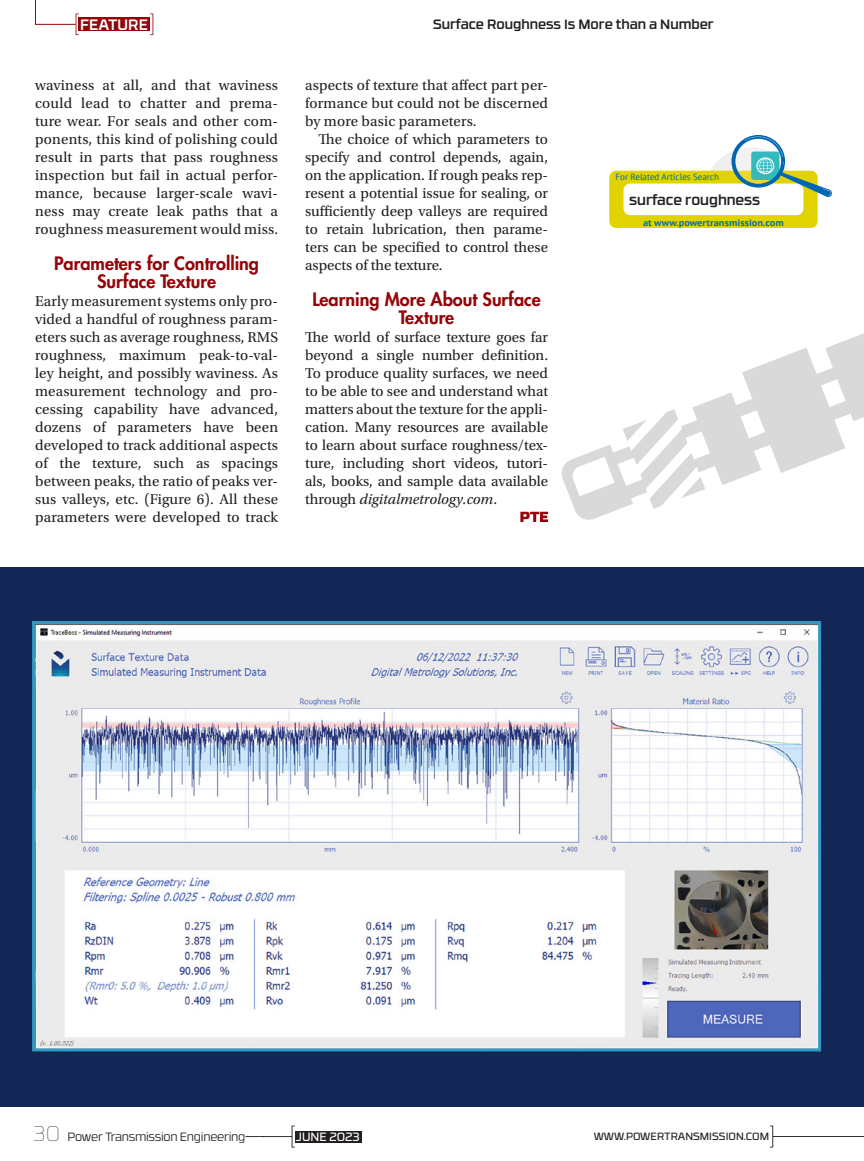
<style>
.page{position:relative;width:864px;height:1161px;background:#fff}
.page>*{position:absolute;margin:0;border:0;box-sizing:border-box;transform-origin:0 0}
.Feature_Body_Text_He{font:800 18px/18px "Futura Std";color:#940408;text-align:center}
.Body_Text_after_Head{font:15px/18px "Utopia Std";letter-spacing:.01em;color:#231f20;text-align:justify}
.Body_Text{font:15px/18px "Utopia Std";color:#231f20;text-align:justify}
.t1{font:500 15px "RB No 3.1";color:#fff}
.TOC_Article_Head{font:500 14.4px "RB No 3.1";color:#231f20}
.Feature_Running_Titl{font:500 13.5px "RB No 3.1";color:#231f20}
.t2{font:300 12px "RB No 3.1";letter-spacing:-.02em;color:#231f20}
.t3{font:12px "RB No 3.1";color:#fff}
.t4{font:10.5px "RB No 3.1";color:#231f20}
.t5{font:700 9px "PT Sans Caption";color:#0066b3}
.t6{font:9px "PT Sans";color:#0066b3}
.s1{font-style:italic}
.s2{font-weight:100;font-size:21px}
</style>
<div class="page">
<svg style="left:562px;top:170px;width:302px;height:350px"></svg>
<div style="left:0;top:567px;width:864px;height:540px;background:#132656"></div>
<svg style="left:32px;top:621px;width:790px;height:431px"></svg>
<svg style="left:520px;top:512px;width:28px;height:10px"></svg>
<div style="left:609px;top:171px;width:209px;height:57px;background:#e1d201;border-radius:7px"></div>
<div style="left:624px;top:184px;width:179px;height:31px;background:#fff;border-radius:7px"></div>
<svg style="left:707px;top:135px;width:125px;height:84px"></svg>
<svg style="left:245px;top:1126px;width:50px;height:22px"></svg>
<svg style="left:770px;top:1126px;width:94px;height:22px"></svg>
<div style="left:295px;top:1131px;width:67px;height:11px;background:#231f20"></div>
<div style="left:79px;top:17px;width:71px;height:14px;background:#940408"></div>
<svg style="left:76px;top:14px;width:3px;height:21px"></svg>
<svg style="left:35px;top:0;width:1px;height:24px"></svg>
<hr style="left:35px;top:24px;width:41px;height:1px;background:#940408">
<svg style="left:150px;top:14px;width:3px;height:21px"></svg>
<p class="t1" style="left:80px;top:13px;width:69px">FEATURE</p>
<p class="Feature_Running_Titl" style="left:433px;top:14px;width:282px">Surface Roughness Is More than a Number</p>
<p class="Body_Text" style="left:35px;top:76px;width:245px">waviness at all, and that waviness could lead to chatter and prema&shy;ture wear. For seals and other com&shy;ponents, this kind of polishing could result in parts that pass roughness inspection but fail in actual perfor&shy;mance, because larger-scale wavi&shy;ness may create leak paths that a roughness measurement would miss.</p>
<p class="Feature_Body_Text_He" style="left:54px;top:254px;width:206px">Parameters for Controlling<br>Surface Texture</p>
<p class="Body_Text_after_Head" style="left:35px;top:292px;width:245px">Early measurement systems only pro&shy;vided a handful of roughness param&shy;eters such as average roughness, RMS roughness, maximum peak-to-val&shy;ley height, and possibly waviness. As measurement technology and pro&shy;cessing capability have advanced, dozens of parameters have been developed to track additional aspects of the texture, such as spacings between peaks, the ratio of peaks ver&shy;sus valleys, etc. (Figure 6). All these parameters were developed to track</p>
<p class="Body_Text_after_Head" style="left:305px;top:76px;width:244px">aspects of texture that affect part per&shy;formance but could not be discerned by more basic parameters.</p>
<p class="Body_Text" style="left:305px;top:130px;width:245px;text-indent:14px">The choice of which parameters to specify and control depends, again, on the application. If rough peaks rep&shy;resent a potential issue for sealing, or sufficiently deep valleys are required to retain lubrication, then parame&shy;ters can be specified to control these aspects of the texture.</p>
<p class="Feature_Body_Text_He" style="left:312px;top:290px;width:230px">Learning More About Surface<br>Texture</p>
<p class="Body_Text_after_Head" style="left:305px;top:328px;width:245px">The world of surface texture goes far beyond a single number definition.<br>To produce quality surfaces, we need to be able to see and understand what matters about the texture for the appli&shy;cation. Many resources are available to learn about surface roughness/tex&shy;ture, including short videos, tutori&shy;als, books, and sample data available through <span class="s1">digitalmetrology.com</span>.</p>
<p class="t6" style="left:616px;top:172px;width:105px">For Related Articles Search</p>
<p class="t5" style="left:643px;top:217px;width:142px">at www.powertransmission.com</p>
<p class="TOC_Article_Head" style="left:629px;top:188px;width:132px">surface roughness</p>
<p class="t2" style="left:33px;top:1128px;width:213px"><span class="s2">30</span> Power Transmission Engineering</p>
<p class="t3" style="left:296px;top:1128px;width:65px">JUNE 2023</p>
<p class="t4" style="left:594px;top:1128px;width:177px">WWW.POWERTRANSMISSION.COM</p>
</div>
